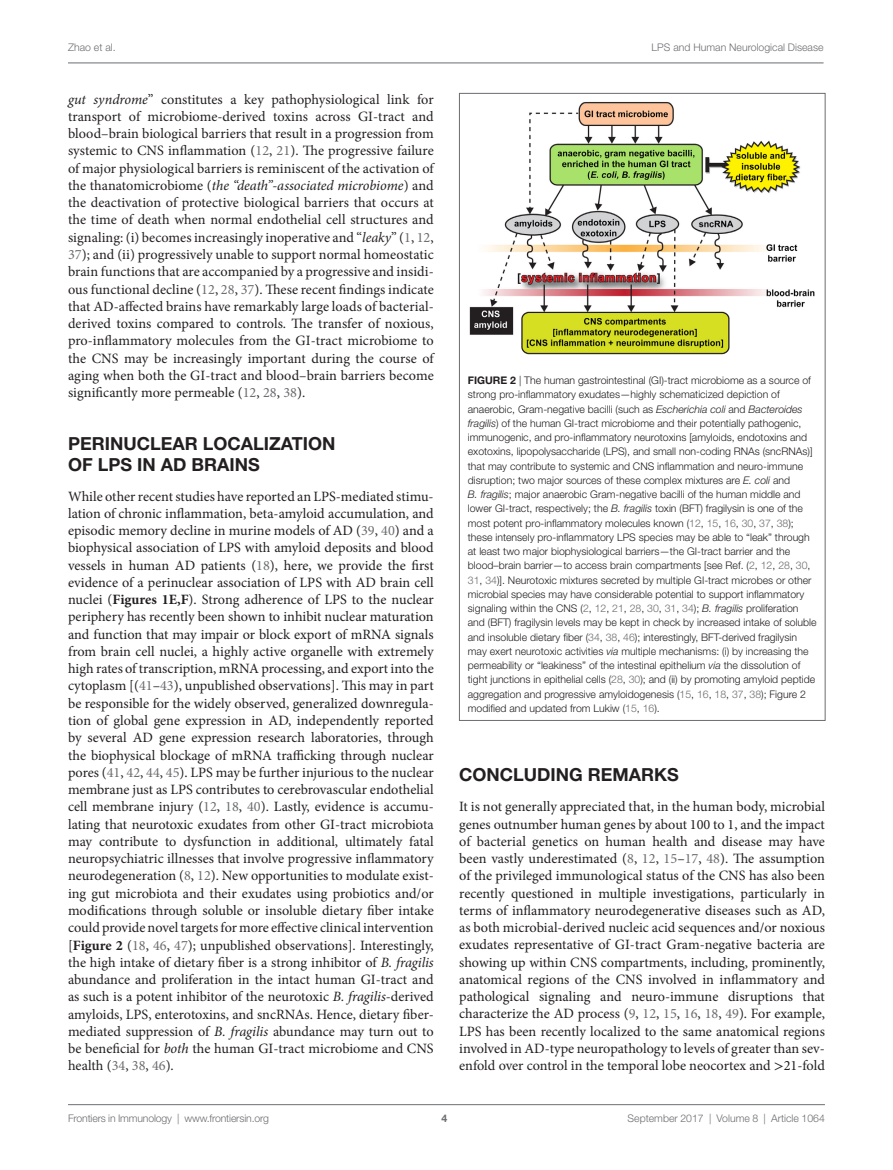
<style>
.page{position:relative;width:893px;height:1170px;background:#fff}
.page>*{position:absolute;margin:0;border:0;box-sizing:border-box;transform-origin:0 0}
.t1{font:700 18px/21px "Helvetica Neue LT Std";color:#231f20}
.t2{font:14.25px/17.2px "Minion Pro";color:#231f20;text-align:justify}
.t3{font:300 10.5px/14.2px "Helvetica Neue LT Std";color:#231f20}
.t4{font:300 10.5px "Helvetica Neue LT Std";color:#6c6d70}
.t5{font:700 10.5px "Helvetica Neue LT Std";color:#6c6d70}
.s1{font-style:italic}
.s2{color:#6c6d70}
.s3{font-weight:700}
.s4{font-family:"STIX General"}
</style>
<div class="page">
<img style="left:469px;top:102px;width:346px;height:252px">
<hr style="left:68px;top:63px;width:756px;height:1px;background:#6c6d70">
<hr style="left:68px;top:1104px;width:757px;height:1px;background:#6c6d70">
<p class="t4" style="left:68px;top:41px;width:49px">Zhao et al.</p>
<p class="t4" style="left:652px;top:41px;width:173px">LPS and Human Neurological Disease</p>
<p class="t2" style="left:68px;top:90px;width:367px"><span class="s1">gut syndrome</span>” constitutes a key pathophysiological link for transport of microbiome-derived toxins across GI-tract and blood–brain biological barriers that result in a progression from systemic to CNS inflammation (<span class="s2">12</span>, <span class="s2">21</span>). The progressive failure of major physiological barriers is reminiscent of the activation of the thanatomicrobiome (<span class="s1">the “death”-associated microbiome</span>) and the deactivation of protective biological barriers that occurs at the time of death when normal endothelial cell structures and signaling: (i) becomes increasingly inoperative and “<span class="s1">leaky</span>” (<span class="s2">1</span>, <span class="s2">12</span>, <span class="s2">37</span>); and (ii) progressively unable to support normal homeostatic brain functions that are accompanied by a progressive and insidi&shy;ous functional decline (<span class="s2">12</span>, <span class="s2">28</span>, <span class="s2">37</span>). These recent findings indicate that AD-affected brains have remarkably large loads of bacterial&shy;derived toxins compared to controls. The transfer of noxious, pro-inflammatory molecules from the GI-tract microbiome to the CNS may be increasingly important during the course of aging when both the GI-tract and blood–brain barriers become significantly more permeable (<span class="s2">12</span>, <span class="s2">28</span>, <span class="s2">38</span>).</p>
<p class="t1" style="left:68px;top:432px;width:269px">PERI NUCLEAR LOCALIZATION<br>OF LPS IN AD BRAINS</p>
<p class="t2" style="left:68px;top:487px;width:367px">While other recent studies have reported an LPS-mediated stimu&shy;lation of chronic inflammation, beta-amyloid accumulation, and episodic memory decline in murine models of AD (<span class="s2">39</span>, <span class="s2">40</span>) and a biophysical association of LPS with amyloid deposits and blood vessels in human AD patients (<span class="s2">18</span>), here, we provide the first evidence of a perinuclear association of LPS with AD brain cell nuclei (<span class="s3">Figures 1E,F</span>). Strong adherence of LPS to the nuclear periphery has recently been shown to inhibit nuclear maturation and function that may impair or block export of mRNA signals from brain cell nuclei, a highly active organelle with extremely high rates of transcription, mRNA processing, and export into the cytoplasm [(<span class="s2">41</span>–<span class="s2">43</span>), unpublished observations]. This may in part be responsible for the widely observed, generalized downregula&shy;tion of global gene expression in AD, independently reported by several AD gene expression research laboratories, through the biophysical blockage of mRNA trafficking through nuclear pores (<span class="s2">41</span>, <span class="s2">42</span>, <span class="s2">44</span>, <span class="s2">45</span>). LPS may be further injurious to the nuclear membrane just as LPS contributes to cerebrovascular endothelial cell membrane injury (<span class="s2">12</span>, <span class="s2">18</span>, <span class="s2">40</span>). Lastly, evidence is accumu&shy;lating that neurotoxic exudates from other GI-tract microbiota may contribute to dysfunction in additional, ultimately fatal neuropsychiatric illnesses that involve progressive inflammatory neurodegeneration (<span class="s2">8</span>, <span class="s2">12</span>). New opportunities to modulate exist&shy;ing gut microbiota and their exudates using probiotics and/or modifications through soluble or insoluble dietary fiber intake could provide novel targets for more effective clinical intervention [<span class="s3">Figure 2</span> (<span class="s2">18</span>, <span class="s2">46</span>, <span class="s2">47</span>); unpublished observations]. Interestingly, the high intake of dietary fiber is a strong inhibitor of <span class="s1">B. fragilis </span>abundance and proliferation in the intact human GI-tract and as such is a potent inhibitor of the neurotoxic <span class="s1">B. fragilis</span>-derived amyloids, LPS, enterotoxins, and sncRNAs. Hence, dietary fiber&shy;mediated suppression of <span class="s1">B. fragilis</span> abundance may turn out to be beneficial for <span class="s1">both</span> the human GI-tract microbiome and CNS health (<span class="s2">34</span>, <span class="s2">38</span>, <span class="s2">46</span>).</p>
<p class="t3" style="left:468px;top:373px;width:350px"><span class="s3">FIGURE 2</span> | The human gastrointestinal (GI)-tract microbiome as a source of strong pro-inflammatory exudates—highly schematicized depiction of anaerobic, Gram-negative bacilli (such as <span class="s1">Escherichia coli</span> and <span class="s1">Bacteroides fragilis</span>) of the human GI-tract microbiome and their potentially pathogenic, immunogenic, and pro-inflammatory neurotoxins [amyloids, endotoxins and exotoxins, lipopolysaccharide (LPS), and small non-coding RNAs (sncRNAs)] that may contribute to systemic and CNS inflammation and neuro-immune disruption; two major sources of these complex mixtures are <span class="s1">E. coli</span> and<br><span class="s1">B. fragilis</span>; major anaerobic Gram-negative bacilli of the human middle and lower GI-tract, respectively; the <span class="s1">B. fragilis</span> toxin (BFT) fragilysin is one of the most potent pro-inflammatory molecules known (<span class="s2">12</span>, <span class="s2">15</span>, <span class="s2">16</span>, <span class="s2">30</span>, <span class="s2">37</span>, <span class="s2">38</span>); these intensely pro-inflammatory LPS species may be able to “leak” through at least two major biophysiological barriers—the GI-tract barrier and the blood–brain barrier—to access brain compartments [see Ref. (<span class="s2">2</span>, <span class="s2">12</span>, <span class="s2">28</span>, <span class="s2">30</span>, <span class="s2">31</span>, <span class="s2">34</span>)]. Neurotoxic mixtures secreted by multiple GI-tract microbes or other microbial species may have considerable potential to support inflammatory signaling within the CNS (<span class="s2">2</span>, <span class="s2">12</span>, <span class="s2">21</span>, <span class="s2">28</span>, <span class="s2">30</span>, <span class="s2">31</span>, <span class="s2">34</span>); <span class="s1">B. fragilis</span> proliferation and (BFT) fragilysin levels may be kept in check by increased intake of soluble and insoluble dietary fiber (<span class="s2">34</span>, <span class="s2">38</span>, <span class="s2">46</span>); interestingly, BFT-derived fragilysin may exert neurotoxic activities <span class="s1">via</span> multiple mechanisms: (i) by increasing the permeability or “leakiness” of the intestinal epithelium <span class="s1">via</span> the dissolution of tight junctions in epithelial cells (<span class="s2">28</span>, <span class="s2">30</span>); and (ii) by promoting amyloid peptide aggregation and progressive amyloidogenesis (<span class="s2">15</span>, <span class="s2">16</span>, <span class="s2">18</span>, <span class="s2">37</span>, <span class="s2">38</span>); Figure 2 modified and updated from Lukiw (<span class="s2">15</span>, <span class="s2">16</span>).</p>
<p class="t1" style="left:459px;top:763px;width:220px">CONCLUDING REMARKS</p>
<p class="t2" style="left:459px;top:798px;width:367px">It is not generally appreciated that, in the human body, microbial genes outnumber human genes by about 100 to 1, and the impact of bacterial genetics on human health and disease may have been vastly underestimated (<span class="s2">8</span>, <span class="s2">12</span>, <span class="s2">15</span>–<span class="s2">17</span>, <span class="s2">48</span>). The assumption of the privileged immunological status of the CNS has also been recently questioned in multiple investigations, particularly in terms of inflammatory neurodegenerative diseases such as AD, as both microbial-derived nucleic acid sequences and/or noxious exudates representative of GI-tract Gram-negative bacteria are showing up within CNS compartments, including, prominently, anatomical regions of the CNS involved in inflammatory and pathological signaling and neuro-immune disruptions that characterize the AD process (<span class="s2">9</span>, <span class="s2">12</span>, <span class="s2">15</span>, <span class="s2">16</span>, <span class="s2">18</span>, <span class="s2">49</span>). For example, LPS has been recently localized to the same anatomical regions involved in AD-type neuropathology to levels of greater than sev&shy;enfold over control in the temporal lobe neocortex and <span class="s4">&gt;</span>21-fold</p>
<p class="t4" style="left:68px;top:1111px;width:203px">Frontiers in Immunology | www.frontiersin.org</p>
<p class="t4" style="left:628px;top:1111px;width:199px">September 2017 | Volume 8 | Article 1064</p>
<p class="t5" style="left:441px;top:1111px;width:7px">4</p>
</div>
